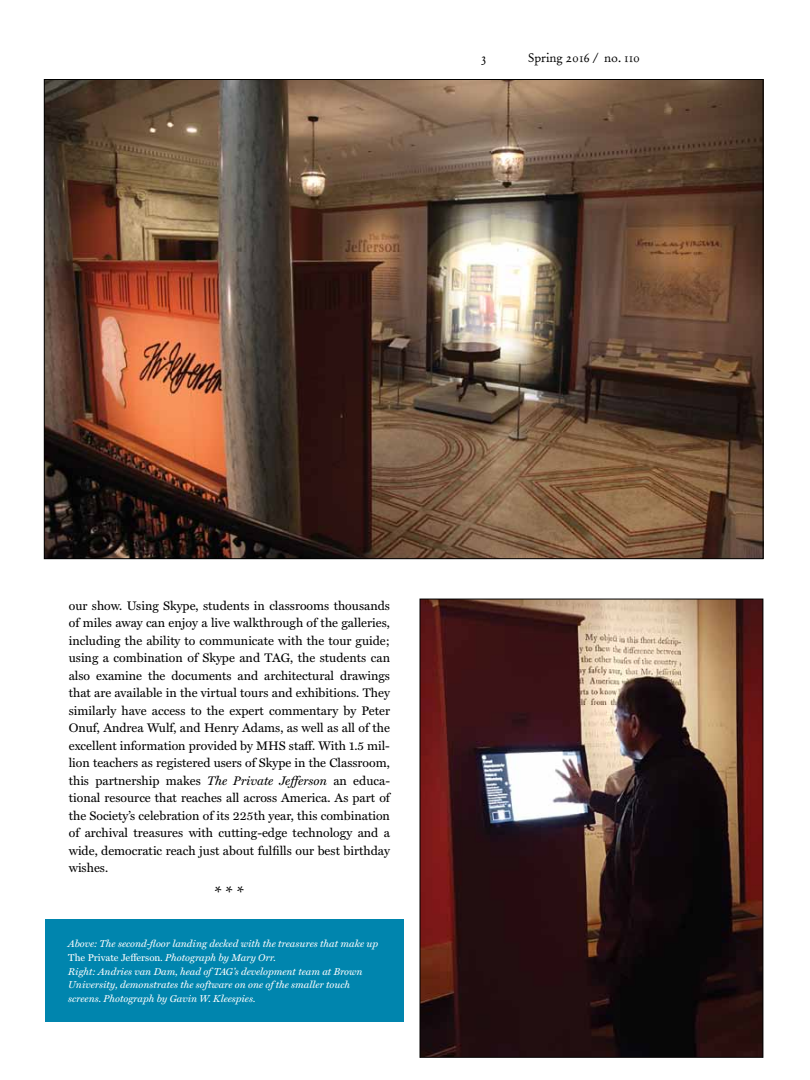
<style>
.page{position:relative;width:810px;height:1080px;background:#fff}
.page>*{position:absolute;margin:0;border:0;box-sizing:border-box;transform-origin:0 0}
.t1{font:15px "Old Claude LP SC";color:#000}
.t2{font:12.5px/17.5px "Miller Text";color:#000;text-align:justify}
.t3{font:12.5px "Old Claude LP Os F";color:#000}
.t4{font:italic 10px/13.8px "Miller Text";color:#fff}
.s1{font-style:italic}
.s2{font-style:normal}
</style>
<div class="page">
<div style="left:46px;top:919px;width:358px;height:103px;background:#0085ae"></div>
<img style="left:422px;top:601px;width:339px;height:455px">
<div style="left:420px;top:599px;width:343px;height:459px;border:1px solid #000"></div>
<img style="left:46px;top:81px;width:715px;height:476px">
<p class="t3" style="left:481px;top:50px;width:7px">3</p>
<p class="t3" style="left:528px;top:50px;width:113px">Spring 2016 / no. 110</p>
<p class="t2" style="left:69px;top:597px;width:323px">our show. Using Skype, students in classrooms thousands of miles away can enjoy a live walkthrough of the galleries, including the ability to communicate with the tour guide; using a combination of Skype and TAG, the students can also examine the documents and architectural drawings that are available in the virtual tours and exhibitions. They similarly have access to the expert commentary by Peter Onuf, Andrea Wulf, and Henry Adams, as well as all of the excellent information provided by MHS staff. With 1.5 mil&shy;lion teachers as registered users of Skype in the Classroom, this partnership makes <span class="s1">The Private Jefferson</span> an educa&shy;tional resource that reaches all across America. As part of the Society’s celebration of its 225th year, this combination of archival treasures with cutting-edge technology and a wide, democratic reach just about fulfills our best birthday wishes.</p>
<p class="t1" style="left:214px;top:883px;width:31px">* * *</p>
<p class="t4" style="left:68px;top:937px;width:312px">Above: The second-floor landing decked with the treasures that make up <span class="s2">The Private Jefferson</span>. Photograph by Mary Orr.<br>Right: Andries van Dam, head of TAG’s development team at Brown University, demonstrates the software on one of the smaller touch screens. Photograph by Gavin W. Kleespies.</p>
</div>
